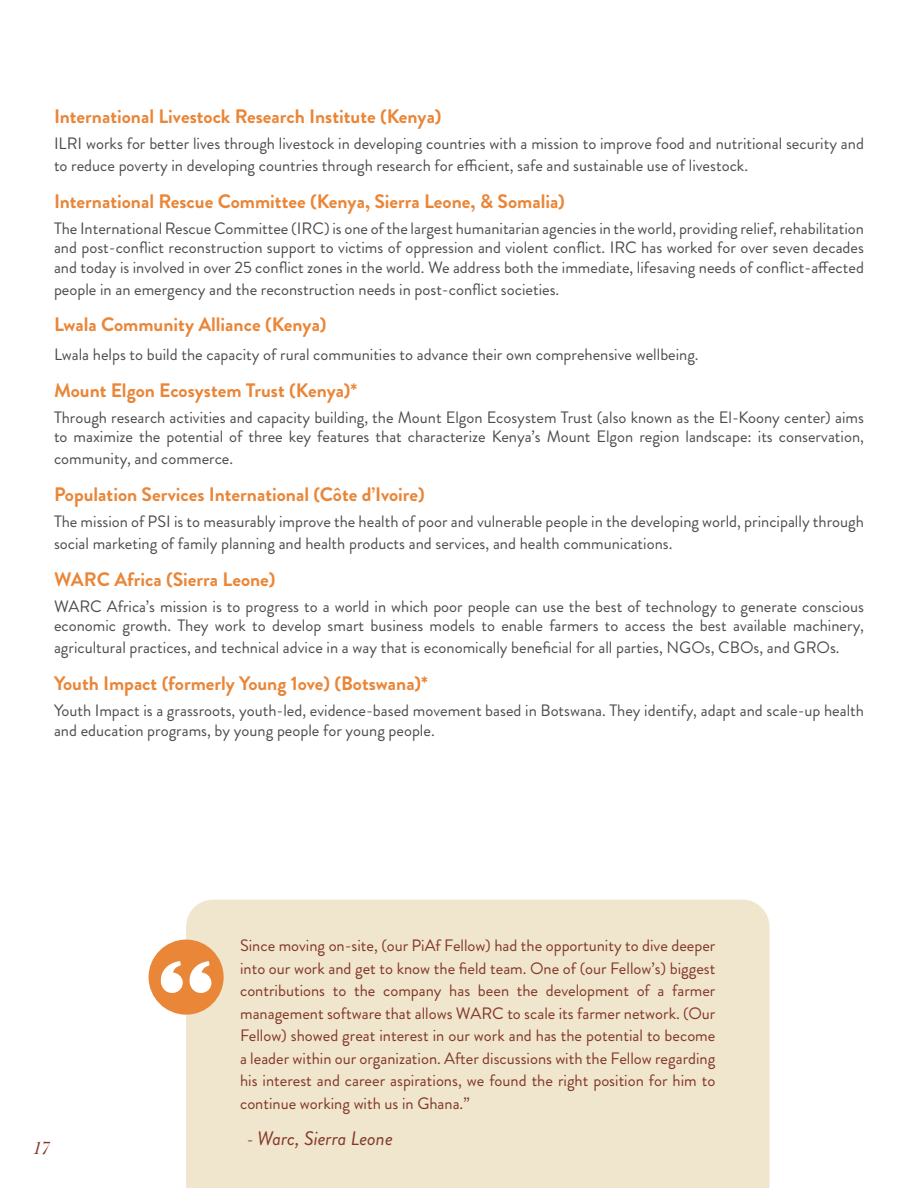
<style>
.page{position:relative;width:918px;height:1188px;background:#fff}
.page>*{position:absolute;margin:0;border:0;box-sizing:border-box;transform-origin:0 0}
.t1{font:700 19.5px "Brandon Grotesque";color:#e98638}
.t2{font:italic 19.5px "Brandon Grotesque";color:#823728}
.t3{font:italic 18px "Baskerville Poster PT";color:#813324}
.t4{font:16.5px/19.5px "Brandon Grotesque";color:#4d4d4f}
.t5{font:16.5px/22.5px "Brandon Grotesque";color:#823728;text-align:justify}
.s1{font-style:normal;font-size:16.5px}
</style>
<div class="page">
<div style="left:186px;top:900px;width:583px;height:288px;background:#f0e5cd"></div>
<svg style="left:149px;top:940px;width:75px;height:75px"></svg>
<p class="t1" style="left:54px;top:103px;width:389px">International Livestock Research Institute (Kenya)</p>
<p class="t4" style="left:54px;top:133px;width:812px;line-height:21.6px">ILRI works for better lives through livestock in developing countries with a mission to improve food and nutritional security and to reduce poverty in developing countries through research for efficient, safe and sustainable use of livestock.</p>
<p class="t1" style="left:54px;top:187px;width:513px">International Rescue Committee (Kenya, Sierra Leone, &amp; Somalia)</p>
<p class="t4" style="left:54px;top:219px;width:812px;text-align:justify">The International Rescue Committee (IRC) is one of the largest humanitarian agencies in the world, providing relief, rehabilitation and post-conflict reconstruction support to victims of oppression and violent conflict. IRC has worked for over seven decades and today is involved in over 25 conflict zones in the world. We address both the immediate, lifesaving needs of conflict-affected</p>
<p class="t4" style="left:54px;top:279px;width:507px">people in an emergency and the reconstruction needs in post-conflict societies.</p>
<p class="t1" style="left:54px;top:311px;width:274px">Lwala Community Alliance (Kenya)</p>
<p class="t4" style="left:54px;top:345px;width:646px">Lwala helps to build the capacity of rural communities to advance their own comprehensive wellbeing.</p>
<p class="t1" style="left:54px;top:376px;width:305px">Mount Elgon Ecosystem Trust (Kenya)*</p>
<p class="t4" style="left:54px;top:408px;width:812px">Through research activities and capacity building, the Mount Elgon Ecosystem Trust (also known as the El-Koony center) aims to maximize the potential of three key features that characterize Kenya’s Mount Elgon region landscape: its conservation,</p>
<p class="t4" style="left:54px;top:449px;width:181px">community, and commerce.</p>
<p class="t1" style="left:54px;top:481px;width:372px">Population Services International (Côte d’Ivoire)</p>
<p class="t4" style="left:54px;top:511px;width:811px;line-height:21.6px">The mission of PSI is to measurably improve the health of poor and vulnerable people in the developing world, principally through social marketing of family planning and health products and services, and health communications.</p>
<p class="t1" style="left:54px;top:565px;width:223px">WARC Africa (Sierra Leone)</p>
<p class="t4" style="left:54px;top:597px;width:812px">WARC Africa’s mission is to progress to a world in which poor people can use the best of technology to generate conscious economic growth. They work to develop smart business models to enable farmers to access the best available machinery,</p>
<p class="t4" style="left:54px;top:638px;width:787px">agricultural practices, and technical advice in a way that is economically beneficial for all parties, NGOs, CBOs, and GROs.</p>
<p class="t1" style="left:54px;top:670px;width:376px">Youth Impact (formerly Young 1ove) (Botswana)*</p>
<p class="t4" style="left:54px;top:701px;width:812px">Youth Impact is a grassroots, youth-led, evidence-based movement based in Botswana. They identify, adapt and scale-up health and education programs, by young people for young people.</p>
<p class="t3" style="left:32px;top:1138px;width:18px">17</p>
<p class="t5" style="left:240px;top:934px;width:477px">Since moving on-site, (our PiAf Fellow) had the opportunity to dive deeper into our work and get to know the field team. One of (our Fellow’s) biggest contributions to the company has been the development of a farmer management software that allows WARC to scale its farmer network. (Our Fellow) showed great interest in our work and has the potential to become a leader within our organization. After discussions with the Fellow regarding his interest and career aspirations, we found the right position for him to continue working with us in Ghana.”</p>
<p class="t2" style="left:247px;top:1125px;width:148px"><span class="s1">-</span> Warc, Sierra Leone</p>
</div>
